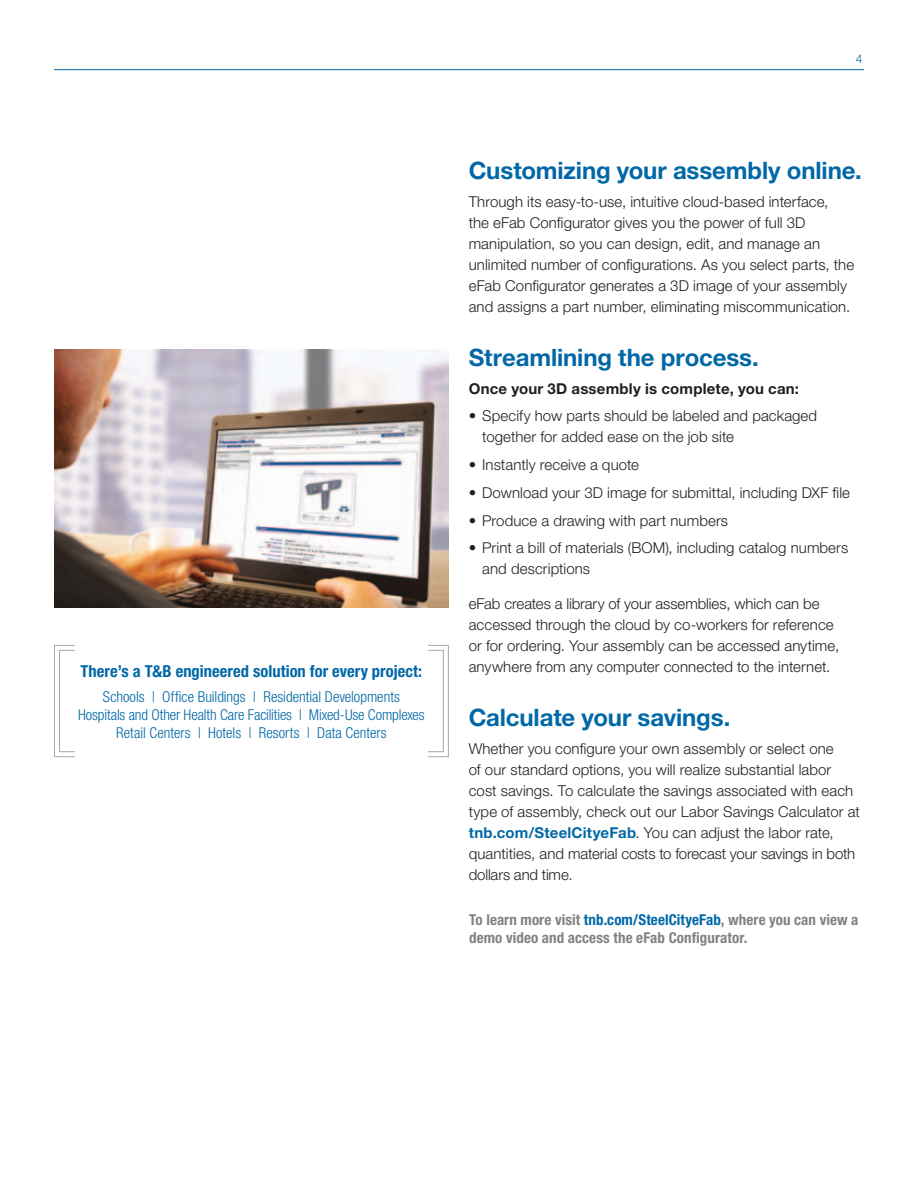
<style>
.page{position:relative;width:918px;height:1188px;background:#fff}
.page>*{position:absolute;margin:0;border:0;box-sizing:border-box;transform-origin:0 0}
.t1{font:700 24px "Helvetica Neue LT Std";letter-spacing:-.005em;color:#0068a7}
.t2{font:700 condensed 16.5px "Helvetica Neue LT Std";letter-spacing:.005em;color:#0068a7}
.t3{font:300 15px/21px "Helvetica Neue LT Std";letter-spacing:.005em;color:#231f20}
.t4{font:300 condensed 15px/18px "Helvetica Neue LT Std";color:#0068a7;text-align:center}
.t5{font:700 condensed 15px/18px "Helvetica Neue LT Std";letter-spacing:.005em;color:#808285}
.t6{font:700 15px "Helvetica Neue LT Std";letter-spacing:.015em;color:#231f20}
.t7{font:300 12px "Helvetica Neue LT Std";color:#0068a7}
.s1{font-weight:700;color:#0068a7}
.s2{color:#0068a7}
</style>
<div class="page">
<svg style="left:54px;top:644px;width:395px;height:114px"></svg>
<div style="left:75px;top:641px;width:353px;height:121px;background:#fff"></div>
<hr style="left:54px;top:69px;width:810px;height:1px;background:#0068a7">
<img style="left:54px;top:350px;width:395px;height:258px">
<p class="t2" style="left:81px;top:661px;width:343px">There’s a T&amp;B engineered solution for every project:</p>
<p class="t4" style="left:78px;top:688px;width:348px">Schools | Office Buildings | Residential Developments<br>Hospitals and Other Health Care Facilities | Mixed-Use Complexes<br>Retail Centers | Hotels | Resorts | Data Centers</p>
<p class="t7" style="left:856px;top:51px;width:8px">4</p>
<h1 class="t1" style="left:469px;top:156px;width:395px">Customizing your assembly online.</h1>
<p class="t3" style="left:469px;top:191px;width:387px">Through its easy-to-use, intuitive cloud-based interface,<br>the eFab Configurator gives you the power of full 3D manipulation, so you can design, edit, and manage an unlimited number of configurations. As you select parts, the eFab Configurator generates a 3D image of your assembly and assigns a part number, eliminating miscommunication.</p>
<h1 class="t1" style="left:469px;top:342px;width:292px">Streamlining the process.</h1>
<p class="t6" style="left:469px;top:379px;width:332px">Once your 3D assembly is complete, you can:</p>
<p class="t3" style="left:482px;top:405px;width:336px;text-indent:-14px">• Specify how parts should be labeled and packaged together for added ease on the job site</p>
<p class="t3" style="left:469px;top:454px;width:172px">• Instantly receive a quote</p>
<p class="t3" style="left:469px;top:482px;width:383px">• Download your 3D image for submittal, including DXF file</p>
<p class="t3" style="left:469px;top:509px;width:261px">• Produce a drawing with part numbers</p>
<p class="t3" style="left:482px;top:537px;width:368px;text-indent:-14px">• Print a bill of materials (BOM), including catalog numbers and descriptions</p>
<p class="t3" style="left:469px;top:593px;width:372px">eFab creates a library of your assemblies, which can be accessed through the cloud by co-workers for reference or for ordering. Your assembly can be accessed anytime, anywhere from any computer connected to the internet.</p>
<h1 class="t1" style="left:469px;top:702px;width:263px">Calculate your savings.</h1>
<p class="t3" style="left:469px;top:737px;width:393px">Whether you configure your own assembly or select one<br>of our standard options, you will realize substantial labor cost savings. To calculate the savings associated with each type of assembly, check out our Labor Savings Calculator at <span class="s1">tnb.com/SteelCityeFab</span>. You can adjust the labor rate, quantities, and material costs to forecast your savings in both dollars and time.</p>
<p class="t5" style="left:469px;top:911px;width:391px">To learn more visit <span class="s2">tnb.com/SteelCityeFab</span>, where you can view a demo video and access the eFab Configurator.</p>
</div>
